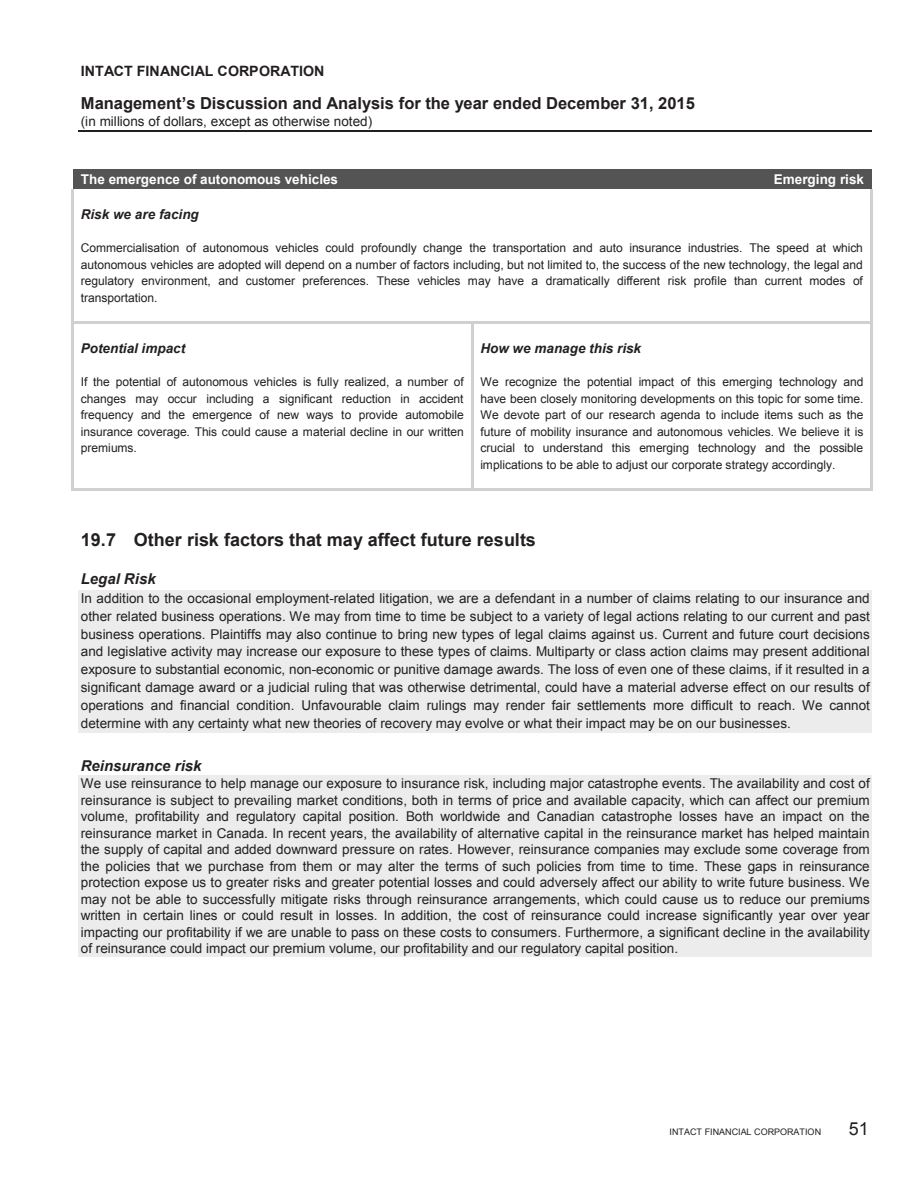
<style>
.page{position:relative;width:918px;height:1188px;background:#fff}
.page>*{position:absolute;margin:0;border:0;box-sizing:border-box;transform-origin:0 0}
.t1{font:700 18px "Arial";color:#231f20}
.t2{font:18px "Arial";color:#231f20}
.t3{font:700 16.5px "Arial";color:#231f20}
.t4{font:italic 700 15px "Arial";color:#231f20}
.t5{font:700 14.25px "Arial";color:#231f20}
.t6{font:13.5px/16.5px "Arial";letter-spacing:.005em;color:#231f20;text-align:justify}
.t7{font:italic 700 13.5px "Arial";color:#231f20}
.t8{font:700 13.5px "Arial";color:#fff}
.t9{font:12px/16.5px "Arial";letter-spacing:-.005em;color:#231f20;text-align:justify}
.t10{font:9px "Arial";color:#231f20}
</style>
<div class="page">
<hr style="left:79px;top:130px;width:793px;height:2px;background:#231f20">
<div style="left:73px;top:169px;width:399px;height:20px;background:#545454"></div>
<div style="left:472px;top:169px;width:400px;height:20px;background:#545454"></div>
<hr style="left:72px;top:189px;width:2px;height:132px;background:#d0d0d0">
<hr style="left:871px;top:189px;width:2px;height:132px;background:#d0d0d0">
<hr style="left:74px;top:321px;width:397px;height:2px;background:#d0d0d0">
<hr style="left:473px;top:321px;width:398px;height:2px;background:#d0d0d0">
<hr style="left:72px;top:323px;width:2px;height:165px;background:#d0d0d0">
<hr style="left:74px;top:488px;width:397px;height:3px;background:#d0d0d0">
<hr style="left:471px;top:323px;width:2px;height:165px;background:#d0d0d0">
<hr style="left:473px;top:488px;width:398px;height:3px;background:#d0d0d0">
<hr style="left:871px;top:323px;width:2px;height:165px;background:#d0d0d0">
<div style="left:79px;top:590px;width:793px;height:18px;background:#ececec"></div>
<div style="left:79px;top:608px;width:793px;height:18px;background:#ececec"></div>
<div style="left:79px;top:626px;width:793px;height:18px;background:#ececec"></div>
<div style="left:79px;top:644px;width:793px;height:18px;background:#ececec"></div>
<div style="left:79px;top:662px;width:793px;height:18px;background:#ececec"></div>
<div style="left:79px;top:680px;width:793px;height:18px;background:#ececec"></div>
<div style="left:79px;top:698px;width:793px;height:17px;background:#ececec"></div>
<div style="left:79px;top:715px;width:793px;height:18px;background:#ececec"></div>
<div style="left:79px;top:775px;width:793px;height:17px;background:#ececec"></div>
<div style="left:79px;top:792px;width:793px;height:16px;background:#ececec"></div>
<div style="left:79px;top:808px;width:793px;height:17px;background:#ececec"></div>
<div style="left:79px;top:825px;width:793px;height:16px;background:#ececec"></div>
<div style="left:79px;top:841px;width:793px;height:17px;background:#ececec"></div>
<div style="left:79px;top:858px;width:793px;height:16px;background:#ececec"></div>
<div style="left:79px;top:874px;width:793px;height:17px;background:#ececec"></div>
<div style="left:79px;top:891px;width:793px;height:16px;background:#ececec"></div>
<div style="left:79px;top:907px;width:793px;height:17px;background:#ececec"></div>
<div style="left:79px;top:924px;width:793px;height:16px;background:#ececec"></div>
<div style="left:79px;top:940px;width:793px;height:17px;background:#ececec"></div>
<p class="t5" style="left:81px;top:63px;width:245px">INTACT FINANCIAL CORPORATION</p>
<p class="t3" style="left:81px;top:95px;width:616px">Management’s Discussion and Analysis for the year ended December 31, 2015</p>
<p class="t6" style="left:81px;top:113px;width:293px">(in millions of dollars, except as otherwise noted)</p>
<p class="t8" style="left:81px;top:172px;width:259px">The emergence of autonomous vehicles</p>
<p class="t8" style="left:774px;top:172px;width:92px">Emerging risk</p>
<p class="t7" style="left:81px;top:206px;width:119px">Risk we are facing</p>
<p class="t9" style="left:81px;top:240px;width:784px">Commercialisation of autonomous vehicles could profoundly change the transportation and auto insurance industries. The speed at which autonomous vehicles are adopted will depend on a number of factors including, but not limited to, the success of the new technology, the legal and regulatory environment, and customer preferences. These vehicles may have a dramatically different risk profile than current modes of transportation.</p>
<p class="t7" style="left:81px;top:341px;width:106px">Potential impact</p>
<p class="t9" style="left:81px;top:374px;width:385px">If the potential of autonomous vehicles is fully realized, a number of changes may occur including a significant reduction in accident frequency and the emergence of new ways to provide automobile insurance coverage. This could cause a material decline in our written premiums.</p>
<p class="t7" style="left:480px;top:341px;width:162px">How we manage this risk</p>
<p class="t9" style="left:480px;top:374px;width:385px">We recognize the potential impact of this emerging technology and have been closely monitoring developments on this topic for some time.<br>We devote part of our research agenda to include items such as the future of mobility insurance and autonomous vehicles. We believe it is crucial to understand this emerging technology and the possible implications to be able to adjust our corporate strategy accordingly.</p>
<h1 class="t1" style="left:81px;top:530px;width:457px">19.7 Other risk factors that may affect future results</h1>
<p class="t4" style="left:81px;top:571px;width:76px">Legal Risk</p>
<p class="t6" style="left:81px;top:589px;width:791px;line-height:17.9px">In addition to the occasional employment-related litigation, we are a defendant in a number of claims relating to our insurance and other related business operations. We may from time to time be subject to a variety of legal actions relating to our current and past business operations. Plaintiffs may also continue to bring new types of legal claims against us. Current and future court decisions and legislative activity may increase our exposure to these types of claims. Multiparty or class action claims may present additional exposure to substantial economic, non-economic or punitive damage awards. The loss of even one of these claims, if it resulted in a significant damage award or a judicial ruling that was otherwise detrimental, could have a material adverse effect on our results of operations and financial condition. Unfavourable claim rulings may render fair settlements more difficult to reach. We cannot determine with any certainty what new theories of recovery may evolve or what their impact may be on our businesses.</p>
<p class="t4" style="left:81px;top:757px;width:122px">Reinsurance risk</p>
<p class="t6" style="left:81px;top:775px;width:791px">We use reinsurance to help manage our exposure to insurance risk, including major catastrophe events. The availability and cost of reinsurance is subject to prevailing market conditions, both in terms of price and available capacity, which can affect our premium volume, profitability and regulatory capital position. Both worldwide and Canadian catastrophe losses have an impact on the reinsurance market in Canada. In recent years, the availability of alternative capital in the reinsurance market has helped maintain the supply of capital and added downward pressure on rates. However, reinsurance companies may exclude some coverage from the policies that we purchase from them or may alter the terms of such policies from time to time. These gaps in reinsurance protection expose us to greater risks and greater potential losses and could adversely affect our ability to write future business. We may not be able to successfully mitigate risks through reinsurance arrangements, which could cause us to reduce our premiums written in certain lines or could result in losses. In addition, the cost of reinsurance could increase significantly year over year impacting our profitability if we are unable to pass on these costs to consumers. Furthermore, a significant decline in the availability of reinsurance could impact our premium volume, our profitability and our regulatory capital position.</p>
<p class="t10" style="left:670px;top:1127px;width:153px">INTACT FINANCIAL CORPORATION</p>
<h1 class="t2" style="left:849px;top:1119px;width:22px">51</h1>
</div>
